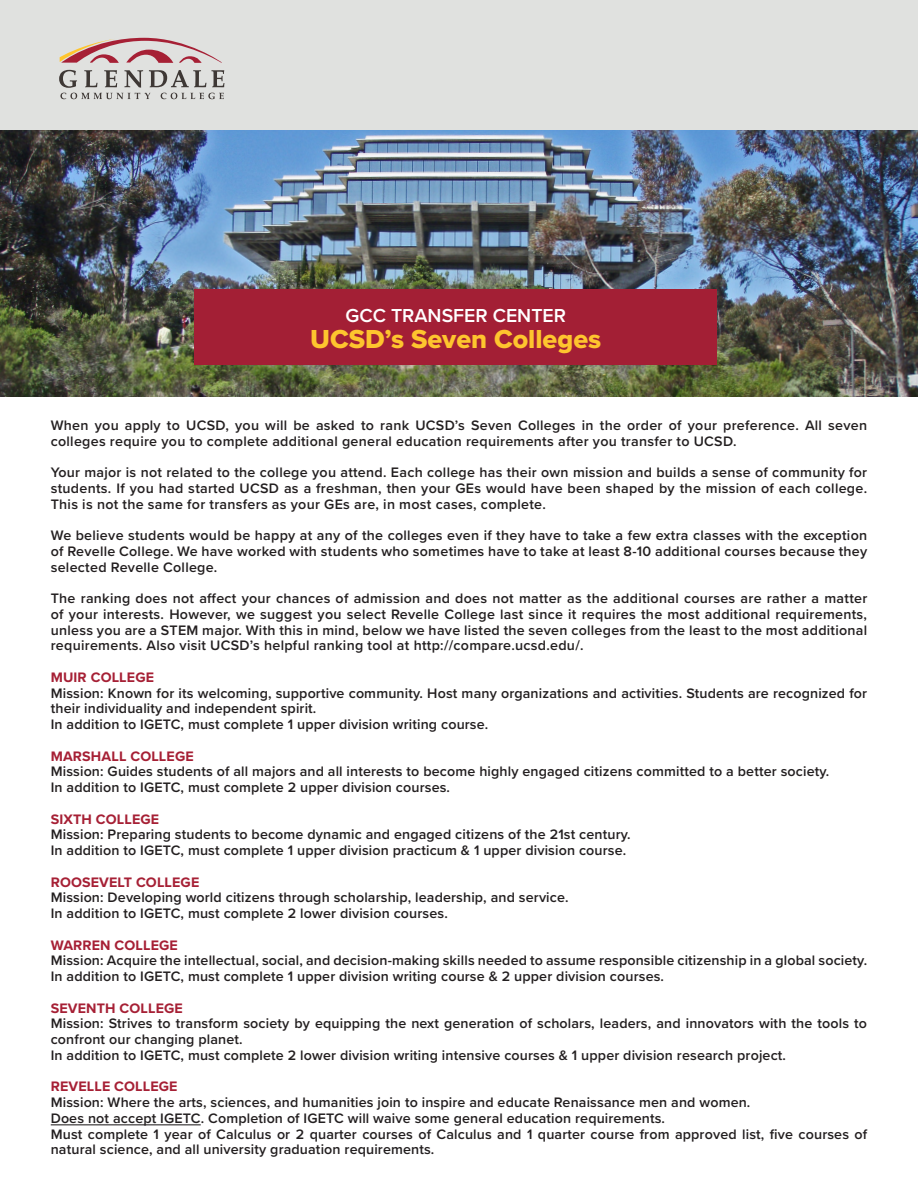
<style>
.page{position:relative;width:918px;height:1188px;background:#fff}
.page>*{position:absolute;margin:0;border:0;box-sizing:border-box;transform-origin:0 0}
.t1{font:27px "Proxima Nova Extrabld";color:#fec52e}
.t2{font:600 19.5px "Proxima Nova";color:#fff}
.t3{font:600 14.25px/15.8px "Proxima Nova";letter-spacing:.01em;color:#231f20}
.t4{font:700 14.25px "Proxima Nova";letter-spacing:.01em;color:#a62035}
</style>
<div class="page">
<img style="left:0;top:130px;width:918px;height:266px">
<div style="left:0;top:0;width:918px;height:130px;background:#e0e1df"></div>
<svg style="left:60px;top:38px;width:162px;height:25px"></svg>
<svg style="left:59px;top:70px;width:166px;height:29px"></svg>
<div style="left:194px;top:289px;width:523px;height:76px;background:#a31f35"></div>
<hr style="left:51px;top:1124px;width:150px;height:1px;background:#231f20">
<p class="t2" style="left:345px;top:301px;width:222px">GCC TRANSFER CENTER</p>
<p class="t1" style="left:310px;top:319px;width:292px">UCSD’s Seven Colleges</p>
<p class="t3" style="left:51px;top:417px;width:818px">When you apply to UCSD, you will be asked to rank UCSD’s Seven Colleges in the order of your preference. All seven colleges require you to complete additional general education requirements after you transfer to UCSD.</p>
<p class="t3" style="left:51px;top:464px;width:818px;text-align:justify">Your major is not related to the college you attend. Each college has their own mission and builds a sense of community for students. If you had started UCSD as a freshman, then your GEs would have been shaped by the mission of each college.<br>This is not the same for transfers as your GEs are, in most cases, complete.</p>
<p class="t3" style="left:51px;top:527px;width:818px;text-align:justify">We believe students would be happy at any of the colleges even if they have to take a few extra classes with the exception of Revelle College. We have worked with students who sometimes have to take at least 8-10 additional courses because they selected Revelle College.</p>
<p class="t3" style="left:51px;top:590px;width:818px;text-align:justify">The ranking does not affect your chances of admission and does not matter as the additional courses are rather a matter of your interests. However, we suggest you select Revelle College last since it requires the most additional requirements, unless you are a STEM major. With this in mind, below we have listed the seven colleges from the least to the most additional requirements. Also visit UCSD’s helpful ranking tool at http://compare.ucsd.edu/.</p>
<p class="t4" style="left:51px;top:666px;width:105px">MUIR COLLEGE</p>
<p class="t3" style="left:51px;top:684px;width:818px">Mission: Known for its welcoming, supportive community. Host many organizations and activities. Students are recognized for their individuality and independent spirit.</p>
<p class="t3" style="left:51px;top:716px;width:439px">In addition to IGETC, must complete 1 upper division writing course.</p>
<p class="t4" style="left:51px;top:745px;width:144px">MARSHALL COLLEGE</p>
<p class="t3" style="left:51px;top:763px;width:780px">Mission: Guides students of all majors and all interests to become highly engaged citizens committed to a better society.</p>
<p class="t3" style="left:51px;top:779px;width:401px">In addition to IGETC, must complete 2 upper division courses.</p>
<p class="t4" style="left:51px;top:808px;width:110px">SIXTH COLLEGE</p>
<p class="t3" style="left:51px;top:826px;width:582px">Mission: Preparing students to become dynamic and engaged citizens of the 21st century.</p>
<p class="t3" style="left:51px;top:842px;width:577px">In addition to IGETC, must complete 1 upper division practicum &amp; 1 upper division course.</p>
<p class="t4" style="left:51px;top:871px;width:150px">ROOSEVELT COLLEGE</p>
<p class="t3" style="left:51px;top:889px;width:519px">Mission: Developing world citizens through scholarship, leadership, and service.</p>
<p class="t3" style="left:51px;top:905px;width:399px">In addition to IGETC, must complete 2 lower division courses.</p>
<p class="t4" style="left:51px;top:934px;width:129px">WARREN COLLEGE</p>
<p class="t3" style="left:51px;top:952px;width:818px">Mission: Acquire the intellectual, social, and decision-making skills needed to assume responsible citizenship in a global society.</p>
<p class="t3" style="left:51px;top:968px;width:615px">In addition to IGETC, must complete 1 upper division writing course &amp; 2 upper division courses.</p>
<p class="t4" style="left:51px;top:997px;width:134px">SEVENTH COLLEGE</p>
<p class="t3" style="left:51px;top:1015px;width:818px">Mission: Strives to transform society by equipping the next generation of scholars, leaders, and innovators with the tools to confront our changing planet.</p>
<p class="t3" style="left:51px;top:1047px;width:737px">In addition to IGETC, must complete 2 lower division writing intensive courses &amp; 1 upper division research project.</p>
<p class="t4" style="left:51px;top:1076px;width:128px">REVELLE COLLEGE</p>
<p class="t3" style="left:51px;top:1094px;width:701px">Mission: Where the arts, sciences, and humanities join to inspire and educate Renaissance men and women.</p>
<p class="t3" style="left:51px;top:1110px;width:616px">Does not accept IGETC. Completion of IGETC will waive some general education requirements.</p>
<p class="t3" style="left:51px;top:1125px;width:818px">Must complete 1 year of Calculus or 2 quarter courses of Calculus and 1 quarter course from approved list, five courses of natural science, and all university graduation requirements.</p>
</div>
